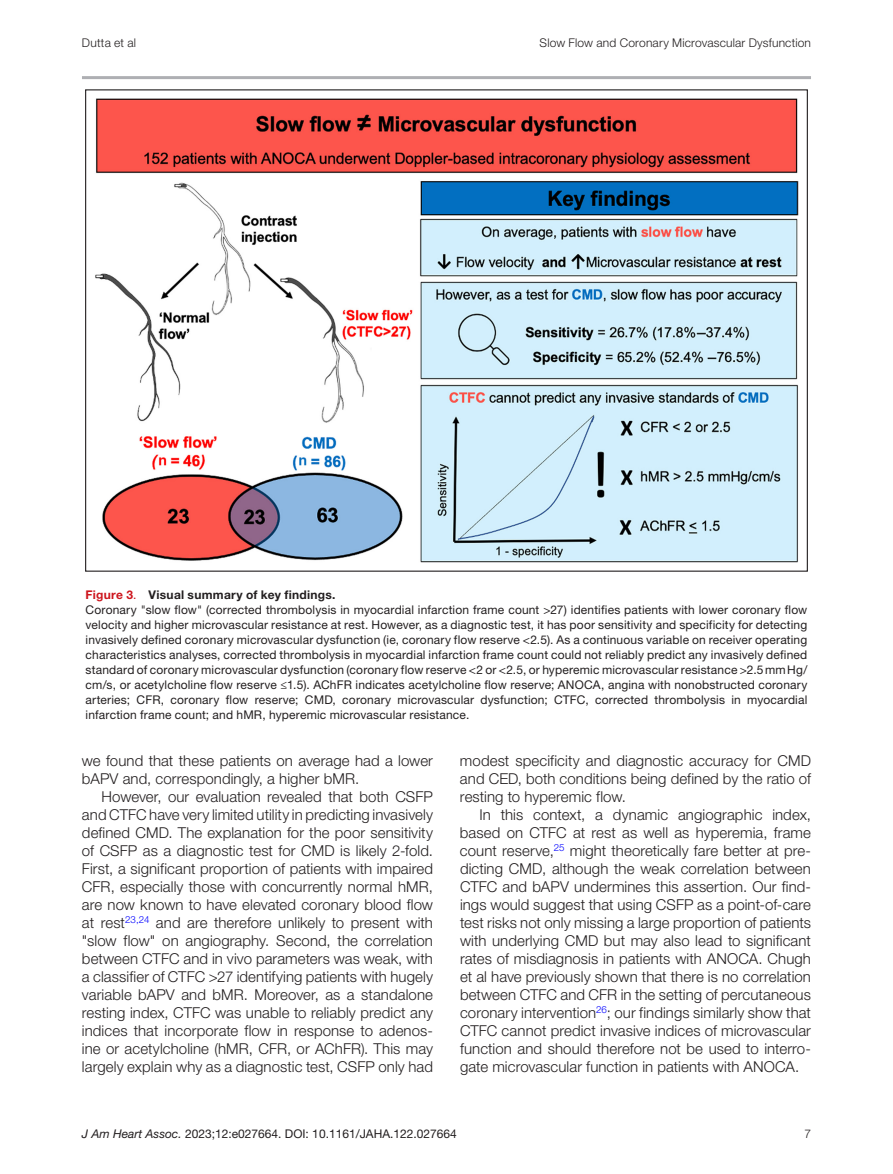
<style>
.page{position:relative;width:893px;height:1174px;background:#fff}
.page>*{position:absolute;margin:0;border:0;box-sizing:border-box;transform-origin:0 0}
.t1{font:300 15px/18px "Helvetica Neue LT Std";letter-spacing:.005em;color:#231f20;text-align:justify}
.t2{font:12px/15px "Helvetica Neue LT Std";letter-spacing:.015em;color:#231f20}
.t3{font:300 12px "Helvetica Neue LT Std";letter-spacing:.015em;color:#231f20}
.s1{font-weight:700;color:#cd151d}
.s2{color:#cd151d}
.s3{font-weight:700}
.s4{font-style:italic}
</style>
<div class="page">
<img style="left:95px;top:98px;width:704px;height:464px">
<hr style="left:82px;top:76px;width:729px;height:3px;background:#aeafb3">
<p class="t3" style="left:82px;top:35px;width:56px">Dutta et al</p>
<p class="t3" style="left:540px;top:35px;width:273px">Slow Flow and Coronary Microvascular Dysfunction</p>
<p class="t2" style="left:86px;top:587px;width:723px"><span class="s1">Figure 3</span><span class="s2">.</span> <span class="s3">Visual summary of key findings.<br></span>Coronary "slow flow" (corrected thrombolysis in myocardial infarction frame count &gt;27) identifies patients with lower coronary flow velocity and higher microvascular resistance at rest. However, as a diagnostic test, it has poor sensitivity and specificity for detecting invasively defined coronary microvascular dysfunction (ie, coronary flow reserve &lt;2.5). As a continuous variable on receiver operating characteristics analyses, corrected thrombolysis in myocardial infarction frame count could not reliably predict any invasively defined standard of coronary microvascular dysfunction (coronary flow reserve &lt;2 or &lt;2.5, or hyperemic microvascular resistance &gt;2.5mmHg/ cm/s, or acetylcholine flow reserve ≤1.5). AChFR indicates acetylcholine flow reserve; ANOCA, angina with nonobstructed coronary arteries; CFR, coronary flow reserve; CMD, coronary microvascular dysfunction; CTFC, corrected thrombolysis in myocardial infarction frame count; and hMR, hyperemic microvascular resistance.</p>
<p class="t1" style="left:82px;top:751px;width:353px">we found that these patients on average had a lower bAPV and, correspondingly, a higher bMR.</p>
<p class="t1" style="left:82px;top:787px;width:353px;text-indent:20px">However, our evaluation revealed that both CSFP and CTFC have very limited utility in predicting invasively defined CMD. The explanation for the poor sensitivity of CSFP as a diagnostic test for CMD is likely 2-fold.<br>First, a significant proportion of patients with impaired CFR, especially those with concurrently normal hMR, are now known to have elevated coronary blood flow at rest<sup>23,24</sup> and are therefore unlikely to present with "slow flow" on angiography. Second, the correlation between CTFC and in vivo parameters was weak, with a classifier of CTFC &gt;27 identifying patients with hugely variable bAPV and bMR. Moreover, as a standalone resting index, CTFC was unable to reliably predict any indices that incorporate flow in response to adenos&shy;ine or acetylcholine (hMR, CFR, or AChFR). This may largely explain why as a diagnostic test, CSFP only had</p>
<p class="t1" style="left:460px;top:751px;width:353px">modest specificity and diagnostic accuracy for CMD and CED, both conditions being defined by the ratio of resting to hyperemic flow.</p>
<p class="t1" style="left:460px;top:805px;width:353px;text-indent:20px">In this context, a dynamic angiographic index, based on CTFC at rest as well as hyperemia, frame count reserve,<sup>25</sup> might theoretically fare better at pre&shy;dicting CMD, although the weak correlation between CTFC and bAPV undermines this assertion. Our find&shy;ings would suggest that using CSFP as a point-of-care test risks not only missing a large proportion of patients with underlying CMD but may also lead to significant rates of misdiagnosis in patients with ANOCA. Chugh et al have previously shown that there is no correlation between CTFC and CFR in the setting of percutaneous coronary intervention<sup>26</sup>; our findings similarly show that CTFC cannot predict invasive indices of microvascular function and should therefore not be used to interro&shy;gate microvascular function in patients with ANOCA.</p>
<p class="t2" style="left:82px;top:1126px;width:376px"><span class="s4">J Am Heart Assoc.</span> 2023;12:e027664. DOI: 10.1161/JAHA.122.027664</p>
<p class="t3" style="left:804px;top:1126px;width:8px">7</p>
</div>
